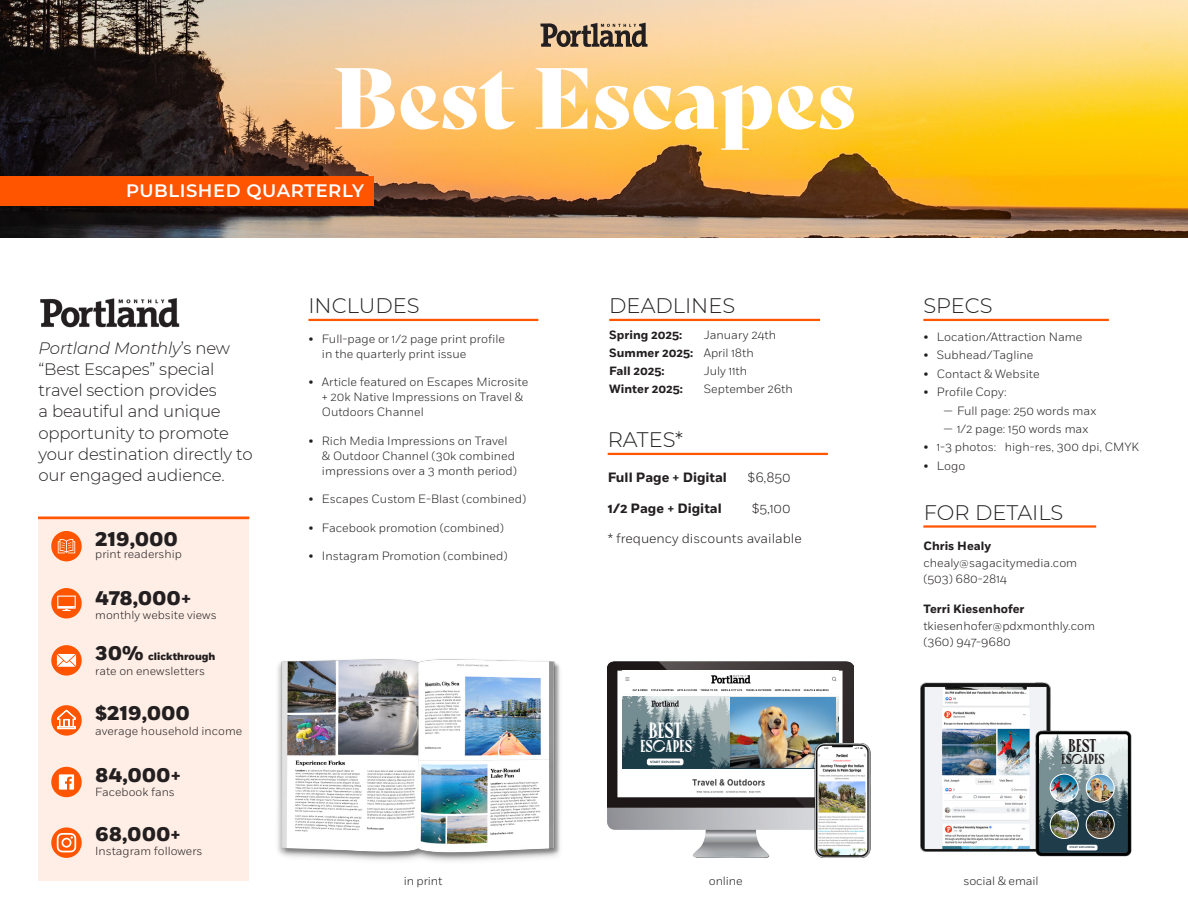
<style>
.page{position:relative;width:1188px;height:918px;background:#fff}
.page>*{position:absolute;margin:0;border:0;box-sizing:border-box;transform-origin:0 0}
.t1{font:84.15px "Bely Display";color:#fff}
.t2{font:22.05px "Canopee";color:#fff}
.Subhead{font:300 21px "Montserrat";color:#231f20}
.Stat_Numbers{font:800 19.65px "Fort";color:#231f20}
.t3{font:18.45px "Canopee";color:#231f20}
.t4{font:600 18px "Montserrat";letter-spacing:.03em;color:#fff}
.t5{font:17.25px "Canopee";color:#fff}
.Body{font:300 16.5px/21.3px "Montserrat";letter-spacing:-.01em;color:#231f20}
.t6{font:14.55px "Canopee";color:#231f20}
.Secondary{font:300 13.5px "Fort";color:#231f20}
.Secondary-2{font:700 13.5px "Fort";color:#231f20}
.Secondary-3{font:300 12px/15px "Fort";color:#231f20}
.Secondary-4{font:700 12px "Fort";color:#231f20}
.Stat_Numbers-2{font:300 12px "Fort";letter-spacing:-.01em;color:#231f20}
.Stat_Numbers-3{font:300 11.7px "Fort";color:#231f20}
.Stat_Numbers-4{font:800 10.5px "Fort";color:#231f20}
.t7{font:500 3.15px "Gotham";color:#0b2636}
.t8{font:500 2.55px "Gotham";color:#0b2636}
.s1{font-style:italic}
.s2{font-size:19.65px}
.s3{font-weight:300}
.s4{font-weight:700}
</style>
<div class="page">
<img style="left:1px;top:1px;width:1186px;height:237px">
<div style="left:0;top:176px;width:374px;height:29px;background:#ff5400"></div>
<svg style="left:540px;top:23px;width:108px;height:24px;background:#917d66"></svg>
<div style="left:39px;top:517px;width:210px;height:364px;background:#ffeee6"></div>
<hr style="left:38px;top:517px;width:211px;height:2px;background:#ff5400">
<div style="left:51px;top:588px;width:31px;height:30px;background:#ff5400;border-radius:50%"></div>
<svg style="left:57px;top:596px;width:19px;height:15px"></svg>
<div style="left:51px;top:531px;width:31px;height:30px;background:#ff5400;border-radius:50%"></div>
<svg style="left:58px;top:539px;width:17px;height:14px"></svg>
<div style="left:51px;top:645px;width:31px;height:31px;background:#ff5400;border-radius:50%"></div>
<svg style="left:57px;top:654px;width:19px;height:13px"></svg>
<svg style="left:51px;top:705px;width:31px;height:31px"></svg>
<svg style="left:57px;top:709px;width:19px;height:20px"></svg>
<div style="left:51px;top:767px;width:31px;height:30px;background:#ff5400;border-radius:50%"></div>
<svg style="left:59px;top:774px;width:15px;height:16px"></svg>
<svg style="left:51px;top:827px;width:31px;height:31px"></svg>
<svg style="left:57px;top:833px;width:19px;height:19px"></svg>
<img style="left:40px;top:298px;width:140px;height:30px">
<img style="left:277px;top:659px;width:283px;height:202px">
<hr style="left:923px;top:525px;width:173px;height:3px;background:#ff5400">
<hr style="left:308px;top:319px;width:230px;height:2px;background:#ff5400">
<hr style="left:608px;top:453px;width:220px;height:2px;background:#ff5400">
<hr style="left:923px;top:319px;width:186px;height:2px;background:#ff5400">
<hr style="left:609px;top:319px;width:211px;height:2px;background:#ff5400">
<img style="left:608px;top:661px;width:246px;height:196px">
<img style="left:623px;top:671px;width:216px;height:97px">
<div style="left:647px;top:759px;width:36px;height:6px;background:#fff;border-radius:2px"></div>
<img style="left:731px;top:698px;width:104px;height:69px">
<svg style="left:651px;top:700px;width:28px;height:7px"></svg>
<img style="left:644px;top:773px;width:170px;height:23px">
<img style="left:814px;top:744px;width:57px;height:113px">
<img style="left:921px;top:683px;width:129px;height:169px">
<img style="left:1032px;top:728px;width:100px;height:129px">
<p class="t1" style="left:333px;top:30px;width:524px">Best Escapes</p>
<p class="t4" style="left:126px;top:178px;width:239px">PUBLISHED QUARTERLY</p>
<p class="Body" style="left:39px;top:337px;width:216px"><span class="s1">Portland Monthly</span>’s new “Best Escapes” special travel section provides<br>a beautiful and unique opportunity to promote your destination directly to our engaged audience.</p>
<p class="Stat_Numbers" style="left:95px;top:528px;width:84px">219,000</p>
<p class="Stat_Numbers-3" style="left:95px;top:547px;width:88px">print readership</p>
<p class="Stat_Numbers" style="left:95px;top:586px;width:97px">478,000+</p>
<p class="Stat_Numbers-3" style="left:95px;top:608px;width:123px">monthly website views</p>
<p class="Stat_Numbers-4" style="left:95px;top:650px;width:122px"><span class="s2">30%</span> clickthrough</p>
<p class="Stat_Numbers-3" style="left:95px;top:663px;width:111px">rate on enewsletters</p>
<p class="Stat_Numbers" style="left:95px;top:702px;width:96px">$219,000</p>
<p class="Stat_Numbers-3" style="left:95px;top:724px;width:148px">average household income</p>
<p class="Stat_Numbers" style="left:95px;top:763px;width:87px">84,000+</p>
<p class="Stat_Numbers-3" style="left:95px;top:785px;width:81px">Facebook fans</p>
<p class="Stat_Numbers" style="left:95px;top:822px;width:87px">68,000+</p>
<p class="Stat_Numbers-3" style="left:95px;top:844px;width:109px">Instagram followers</p>
<p class="Subhead" style="left:308px;top:291px;width:113px">INCLUDES</p>
<p class="Secondary-3" style="left:322px;top:331px;width:184px;text-indent:-14px">• Full-page or 1/2 page print profile in the quarterly print issue</p>
<p class="Secondary-3" style="left:322px;top:375px;width:208px;text-indent:-14px">• Article featured on Escapes Microsite + 20k Native Impressions on Travel &amp;<br>Outdoors Channel</p>
<p class="Secondary-3" style="left:322px;top:433px;width:196px;text-indent:-14px">• Rich Media Impressions on Travel &amp; Outdoor Channel (30k combined impressions over a 3 month period)</p>
<p class="Secondary-3" style="left:308px;top:492px;width:219px">• Escapes Custom E-Blast (combined)</p>
<p class="Secondary-3" style="left:308px;top:520px;width:197px">• Facebook promotion (combined)</p>
<p class="Secondary-3" style="left:308px;top:549px;width:201px">• Instagram Promotion (combined)</p>
<p class="Subhead" style="left:609px;top:291px;width:127px">DEADLINES</p>
<p class="Secondary-4" style="left:609px;top:328px;width:74px">Spring 2025:</p>
<p class="Secondary-3" style="left:704px;top:328px;width:74px">January 24th</p>
<p class="Secondary-4" style="left:609px;top:346px;width:146px">Summer 2025: <span class="s3">April 18th</span></p>
<p class="Secondary-4" style="left:609px;top:364px;width:57px">Fall 2025:</p>
<p class="Secondary-3" style="left:704px;top:364px;width:45px">July 11th</p>
<p class="Secondary-4" style="left:609px;top:382px;width:75px">Winter 2025:</p>
<p class="Secondary-3" style="left:704px;top:382px;width:91px">September 26th</p>
<p class="Subhead" style="left:608px;top:425px;width:77px">RATES*</p>
<p class="Secondary-2" style="left:608px;top:469px;width:121px">Full Page + Digital</p>
<p class="Secondary" style="left:748px;top:470px;width:45px">$6,850</p>
<p class="Secondary-2" style="left:608px;top:500px;width:116px">1/2 Page + Digital</p>
<p class="Secondary" style="left:752px;top:500px;width:41px">$5,100</p>
<p class="Secondary" style="left:608px;top:530px;width:196px">* frequency discounts available</p>
<p class="t2" style="left:648px;top:719px;width:35px">BEST</p>
<p class="t5" style="left:640px;top:737px;width:53px">ESCAPEs</p>
<p class="t7" style="left:650px;top:760px;width:32px">START EXPLORING</p>
<p class="Subhead" style="left:923px;top:291px;width:71px">SPECS</p>
<p class="Secondary-3" style="left:923px;top:329px;width:160px">• Location/Attraction Name</p>
<p class="Secondary-3" style="left:923px;top:348px;width:112px">• Subhead/Tagline</p>
<p class="Secondary-3" style="left:923px;top:366px;width:118px">• Contact &amp; Website</p>
<p class="Secondary-3" style="left:923px;top:385px;width:85px">• Profile Copy:</p>
<p class="Secondary-3" style="left:944px;top:403px;width:154px">— Full page: 250 words max</p>
<p class="Secondary-3" style="left:944px;top:421px;width:146px">— 1/2 page: 150 words max</p>
<p class="Secondary-3" style="left:923px;top:440px;width:217px">• 1-3 photos: high-res, 300 dpi, CMYK</p>
<p class="Secondary-3" style="left:923px;top:458px;width:43px">• Logo</p>
<p class="Subhead" style="left:924px;top:498px;width:141px">FOR DETAILS</p>
<p class="Secondary-3" style="left:923px;top:538px;width:155px;line-height:16.5px"><span class="s4">Chris Healy </span>chealy@sagacitymedia.com (503) 680-2814</p>
<p class="Secondary-3" style="left:923px;top:601px;width:173px;line-height:16.5px"><span class="s4">Terri Kiesenhofer </span>tkiesenhofer@pdxmonthly.com (360) 947-9680</p>
<p class="t3" style="left:1068px;top:736px;width:30px">BEST</p>
<p class="t6" style="left:1061px;top:751px;width:45px">ESCAPEs</p>
<p class="t8" style="left:1070px;top:846px;width:27px">START EXPLORING</p>
<p class="Stat_Numbers-2" style="left:404px;top:874px;width:40px">in print</p>
<p class="Stat_Numbers-2" style="left:963px;top:874px;width:77px">social &amp; email</p>
<p class="Stat_Numbers-2" style="left:709px;top:874px;width:35px">online</p>
</div>
